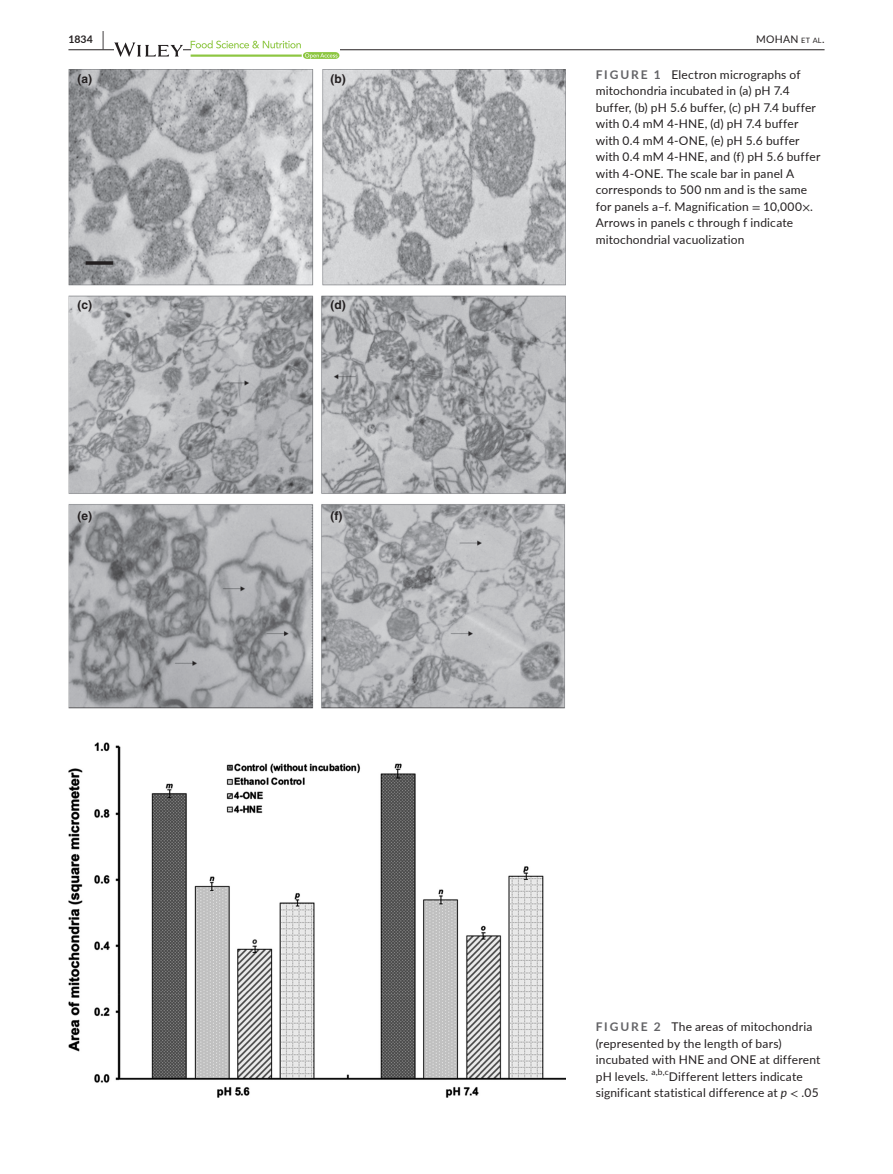
<style>
.page{position:relative;width:893px;height:1174px;background:#fff}
.page>*{position:absolute;margin:0;border:0;box-sizing:border-box;transform-origin:0 0}
.t1{font:12px/16.5px "Lato";letter-spacing:.015em;color:#231f20}
.t2{font:700 12px "Helvetica";color:#231f20}
.t3{font:10.5px "Lato";letter-spacing:.02em;color:#231f20}
.t4{font:700 10.5px "Lato";color:#231f20}
.s1{font-size:19.5px}
.s2{font-size:7.35px}
.s3{font-weight:700;color:#636366}
.s4{font-family:"STIX"}
.s5{font-style:italic}
</style>
<div class="page">
<hr style="left:68px;top:49px;width:756px;height:1px;background:#231f20">
<svg style="left:114px;top:42px;width:69px;height:15px"></svg>
<svg style="left:191px;top:40px;width:148px;height:19px"></svg>
<img style="left:68px;top:69px;width:498px;height:639px">
<img style="left:68px;top:743px;width:498px;height:354px">
<p class="t4" style="left:68px;top:31px;width:37px">1834 <span class="s1">|</span></p>
<p class="t3" style="left:756px;top:31px;width:70px">MOHAN <span class="s2">et al</span>.</p>
<p class="t1" style="left:596px;top:66px;width:226px"><span class="s3">FIGURE 1</span> Electron micrographs of mitochondria incubated in (a) pH 7.4 buffer, (b) pH 5.6 buffer, (c) pH 7.4 buffer with 0.4 mM 4-HNE, (d) pH 7.4 buffer with 0.4 mM 4-ONE, (e) pH 5.6 buffer with 0.4 mM 4-HNE, and (f) pH 5.6 buffer with 4-ONE. The scale bar in panel A corresponds to 500 nm and is the same for panels a–f. Magnification <span class="s4">=</span> 10,000<span class="s4">×</span>.<br>Arrows in panels c through f indicate mitochondrial vacuolization</p>
<p class="t2" style="left:77px;top:72px;width:16px">(a)</p>
<p class="t2" style="left:330px;top:72px;width:17px">(b)</p>
<p class="t2" style="left:77px;top:297px;width:16px">(c)</p>
<p class="t2" style="left:330px;top:297px;width:17px">(d)</p>
<p class="t2" style="left:77px;top:508px;width:16px">(e)</p>
<p class="t2" style="left:330px;top:508px;width:13px">(f)</p>
<p class="t1" style="left:596px;top:1018px;width:226px"><span class="s3">FIGURE 2</span> The areas of mitochondria (represented by the length of bars) incubated with HNE and ONE at different pH levels. <sup>a,b,c</sup>Different letters indicate significant statistical difference at <span class="s5">p</span> <span class="s4">&lt;</span> .05</p>
</div>
